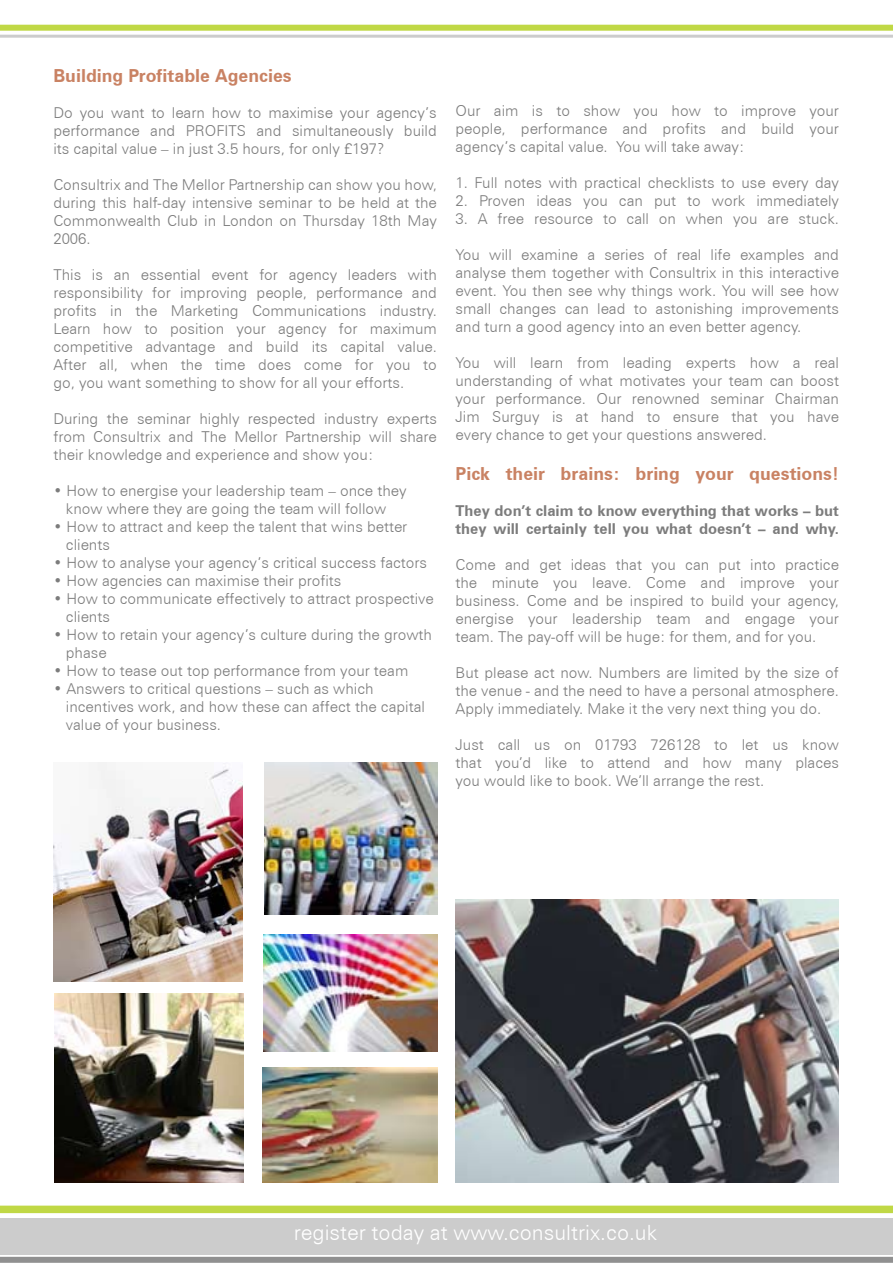
<style>
.page{position:relative;width:893px;height:1263px;background:#fff}
.page>*{position:absolute;margin:0;border:0;box-sizing:border-box;transform-origin:0 0}
.t1{font:300 21px "Zurich BT";color:#fff}
.t2{font:700 18px "Zurich BT";color:#c98263}
.t3{font:300 15px/18px "Zurich BT";color:#7c7c7c;text-align:justify}
.t4{font:700 15px/18px "Zurich BT";color:#7c7c7c}
</style>
<div class="page">
<div style="left:0;top:1217px;width:893px;height:37px;background:#ccc"></div>
<div style="left:0;top:1205px;width:893px;height:8px;background:#c0d845"></div>
<div style="left:0;top:1257px;width:893px;height:6px;background:#909090"></div>
<div style="left:0;top:25px;width:893px;height:6px;background:#c0d845"></div>
<hr style="left:0;top:35px;width:893px;height:3px;background:#ccc">
<img style="left:264px;top:935px;width:173px;height:116px">
<img style="left:53px;top:762px;width:190px;height:220px">
<img style="left:262px;top:1067px;width:175px;height:116px">
<img style="left:455px;top:899px;width:384px;height:284px">
<img style="left:54px;top:994px;width:189px;height:189px">
<img style="left:264px;top:762px;width:173px;height:152px">
<p class="t2" style="left:53px;top:64px;width:240px">Building Profitable Agencies</p>
<p class="t3" style="left:53px;top:103px;width:385px">Do you want to learn how to maximise your agency’s performance and PROFITS and simultaneously build its capital value – in just 3.5 hours, for only £197?</p>
<p class="t3" style="left:53px;top:175px;width:385px">Consultrix and The Mellor Partnership can show you how, during this half-day intensive seminar to be held at the Commonwealth Club in London on Thursday 18th May 2006.</p>
<p class="t3" style="left:53px;top:265px;width:385px">This is an essential event for agency leaders with responsibility for improving people, performance and profits in the Marketing Communications industry.<br>Learn how to position your agency for maximum competitive advantage and build its capital value.<br>After all, when the time does come for you to go, you want something to show for all your efforts.</p>
<p class="t3" style="left:53px;top:409px;width:385px">During the seminar highly respected industry experts from Consultrix and The Mellor Partnership will share their knowledge and experience and show you:</p>
<p class="t3" style="left:53px;top:481px;width:355px;text-align:center">• How to energise your leadership team – once they know where they are going the team will follow</p>
<p class="t3" style="left:66px;top:517px;width:343px;text-indent:-12px">• How to attract and keep the talent that wins better clients</p>
<p class="t3" style="left:53px;top:553px;width:375px">• How to analyse your agency’s critical success factors</p>
<p class="t3" style="left:53px;top:571px;width:290px">• How agencies can maximise their profits</p>
<p class="t3" style="left:66px;top:589px;width:369px;text-indent:-12px">• How to communicate effectively to attract prospective clients</p>
<p class="t3" style="left:66px;top:625px;width:368px;text-indent:-12px">• How to retain your agency’s culture during the growth phase</p>
<p class="t3" style="left:53px;top:661px;width:356px">• How to tease out top performance from your team</p>
<p class="t3" style="left:66px;top:679px;width:361px;text-align:left;text-indent:-12px">• Answers to critical questions – such as which incentives work, and how these can affect the capital value of your business.</p>
<p class="t3" style="left:455px;top:102px;width:385px">Our aim is to show you how to improve your people, performance and profits and build your agency’s capital value. You will take away:</p>
<p class="t3" style="left:455px;top:174px;width:385px">1. Full notes with practical checklists to use every day</p>
<p class="t3" style="left:455px;top:192px;width:385px">2. Proven ideas you can put to work immediately</p>
<p class="t3" style="left:455px;top:210px;width:385px">3. A free resource to call on when you are stuck.</p>
<p class="t3" style="left:455px;top:246px;width:385px">You will examine a series of real life examples and analyse them together with Consultrix in this interactive event. You then see why things work. You will see how small changes can lead to astonishing improvements and turn a good agency into an even better agency.</p>
<p class="t3" style="left:455px;top:354px;width:385px">You will learn from leading experts how a real understanding of what motivates your team can boost your performance. Our renowned seminar Chairman Jim Surguy is at hand to ensure that you have every chance to get your questions answered.</p>
<p class="t2" style="left:455px;top:462px;width:385px">Pick their brains: bring your questions!</p>
<p class="t4" style="left:455px;top:501px;width:385px">They don’t claim to know everything that works – but they will certainly tell you what doesn’t – and why.</p>
<p class="t3" style="left:455px;top:555px;width:385px">Come and get ideas that you can put into practice the minute you leave. Come and improve your business. Come and be inspired to build your agency, energise your leadership team and engage your team. The pay-off will be huge: for them, and for you.</p>
<p class="t3" style="left:455px;top:663px;width:385px">But please act now. Numbers are limited by the size of the venue - and the need to have a personal atmosphere.<br>Apply immediately. Make it the very next thing you do.</p>
<p class="t3" style="left:455px;top:735px;width:385px">Just call us on 01793 726128 to let us know that you’d like to attend and how many places you would like to book. We’ll arrange the rest.</p>
<h1 class="t1" style="left:294px;top:1220px;width:365px">register today at www.consultrix.co.uk</h1>
</div>
